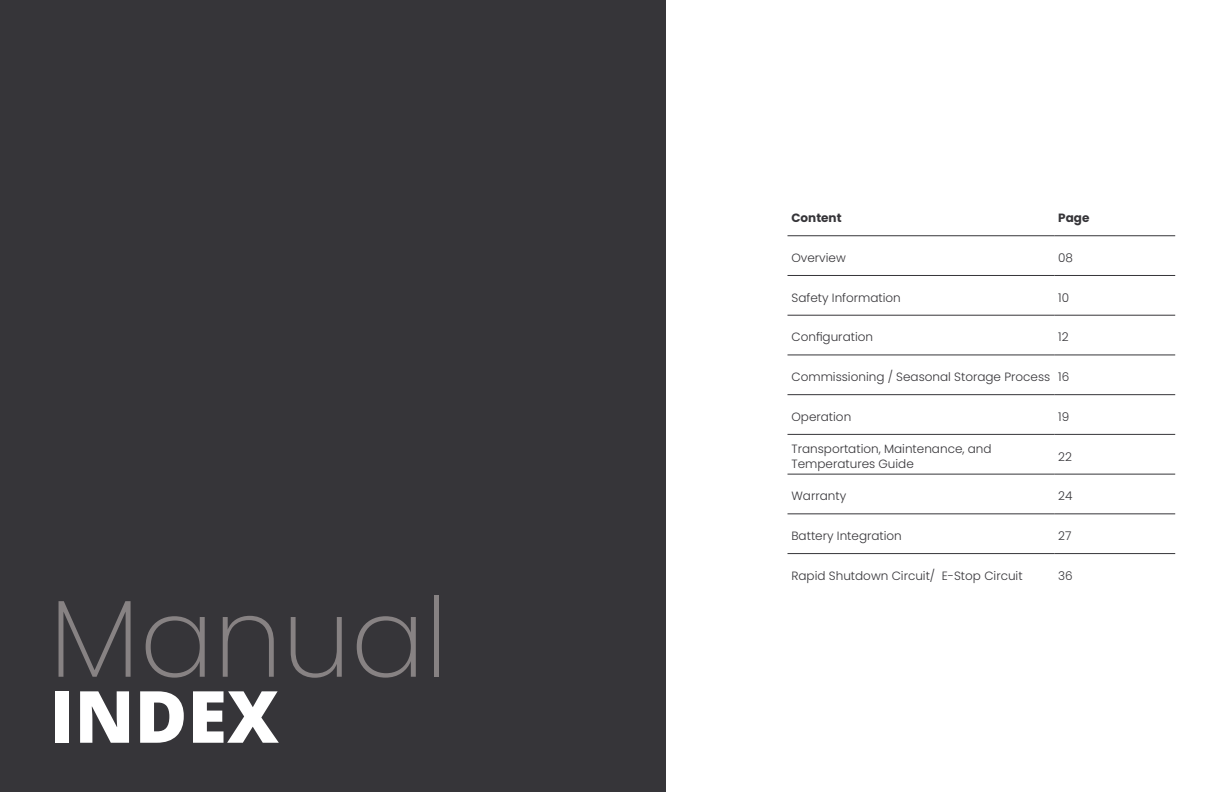
<style>
.page{position:relative;width:1224px;height:792px;background:#fff}
.page>*{position:absolute;margin:0;border:0;box-sizing:border-box;transform-origin:0 0}
.Paragraph{font:200 110px "Poppins";color:#878283}
.Paragraph-2{font:800 72px "Open Sans";color:#fff}
.paragraph{font:300 12px/14.4px "Poppins";color:#363539}
.paragraph-2{font:700 12px "Poppins";color:#363539}
</style>
<div class="page">
<div style="left:0;top:0;width:666px;height:792px;background:#363539"></div>
<hr style="left:788px;top:235px;width:266px;height:1px;background:#363539">
<hr style="left:788px;top:275px;width:266px;height:1px;background:#363539">
<hr style="left:788px;top:315px;width:266px;height:1px;background:#363539">
<hr style="left:788px;top:355px;width:266px;height:1px;background:#363539">
<hr style="left:788px;top:394px;width:266px;height:1px;background:#363539">
<hr style="left:1054px;top:235px;width:121px;height:1px;background:#363539">
<hr style="left:1054px;top:275px;width:121px;height:1px;background:#363539">
<hr style="left:1054px;top:315px;width:121px;height:1px;background:#363539">
<hr style="left:1054px;top:355px;width:121px;height:1px;background:#363539">
<hr style="left:1054px;top:394px;width:121px;height:1px;background:#363539">
<hr style="left:788px;top:434px;width:266px;height:1px;background:#363539">
<hr style="left:1054px;top:434px;width:121px;height:1px;background:#363539">
<hr style="left:788px;top:474px;width:266px;height:1px;background:#363539">
<hr style="left:1054px;top:474px;width:121px;height:1px;background:#363539">
<hr style="left:788px;top:514px;width:266px;height:1px;background:#363539">
<hr style="left:1054px;top:514px;width:121px;height:1px;background:#363539">
<hr style="left:788px;top:553px;width:266px;height:1px;background:#363539">
<hr style="left:1054px;top:553px;width:121px;height:1px;background:#363539">
<p class="Paragraph" style="left:50px;top:574px;width:400px">Manual</p>
<p class="Paragraph-2" style="left:50px;top:662px;width:231px">INDEX</p>
<p class="paragraph-2" style="left:792px;top:211px;width:52px">Content</p>
<p class="paragraph-2" style="left:1058px;top:211px;width:33px">Page</p>
<p class="paragraph" style="left:792px;top:251px;width:56px">Overview</p>
<p class="paragraph" style="left:1058px;top:251px;width:16px">08</p>
<p class="paragraph" style="left:792px;top:290px;width:111px">Safety Information</p>
<p class="paragraph" style="left:1058px;top:290px;width:12px">10</p>
<p class="paragraph" style="left:792px;top:330px;width:83px">Configuration</p>
<p class="paragraph" style="left:1058px;top:330px;width:12px">12</p>
<p class="paragraph" style="left:792px;top:370px;width:260px">Commissioning / Seasonal Storage Process</p>
<p class="paragraph" style="left:1058px;top:370px;width:13px">16</p>
<p class="paragraph" style="left:792px;top:409px;width:61px">Operation</p>
<p class="paragraph" style="left:1058px;top:409px;width:13px">19</p>
<p class="paragraph" style="left:792px;top:442px;width:202px">Transportation, Maintenance, and<br>Temperatures Guide</p>
<p class="paragraph" style="left:1058px;top:449px;width:15px">22</p>
<p class="paragraph" style="left:792px;top:489px;width:56px">Warranty</p>
<p class="paragraph" style="left:1058px;top:489px;width:16px">24</p>
<p class="paragraph" style="left:792px;top:529px;width:112px">Battery Integration</p>
<p class="paragraph" style="left:1058px;top:529px;width:15px">27</p>
<p class="paragraph" style="left:792px;top:568px;width:233px">Rapid Shutdown Circuit/ E-Stop Circuit</p>
<p class="paragraph" style="left:1058px;top:568px;width:16px">36</p>
</div>
